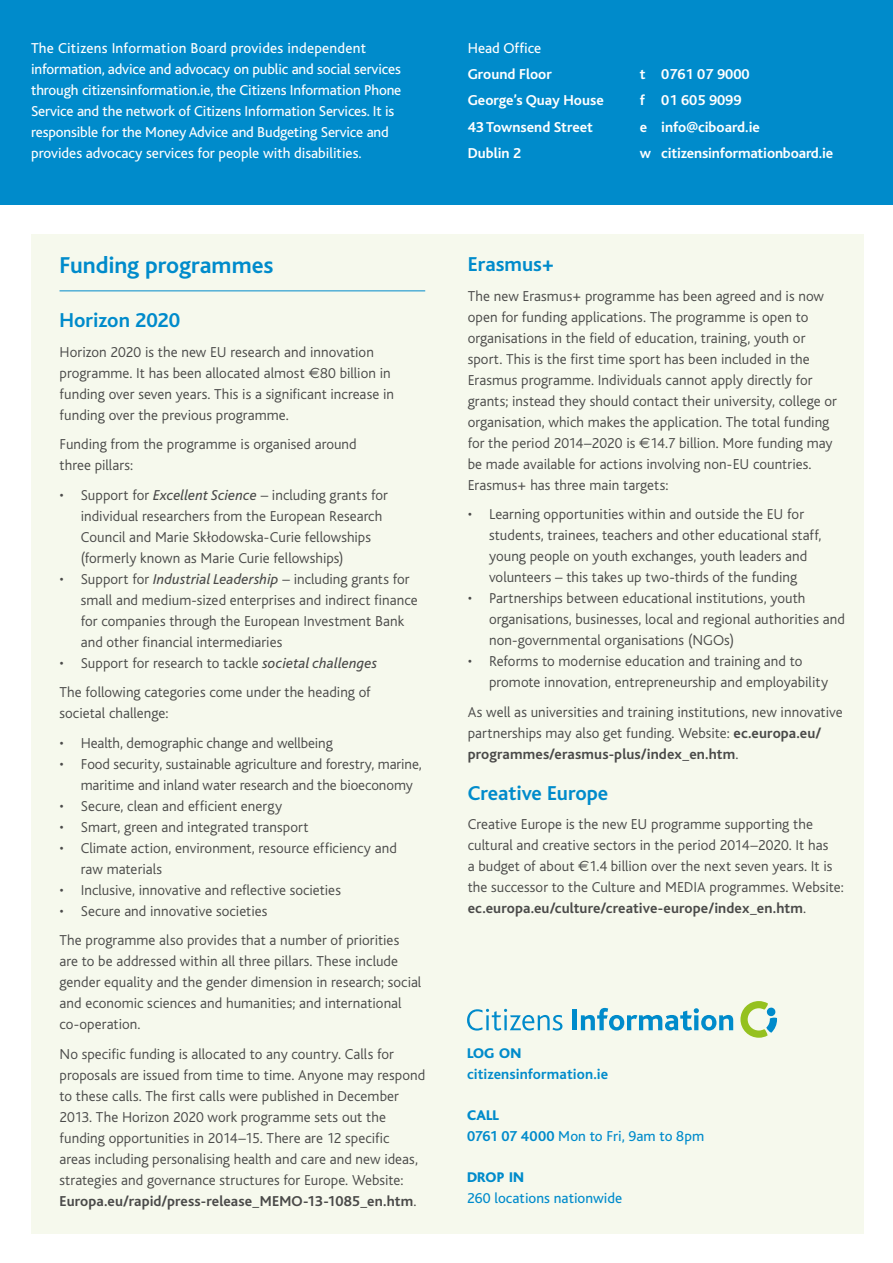
<style>
.page{position:relative;width:893px;height:1263px;background:#fff}
.page>*{position:absolute;margin:0;border:0;box-sizing:border-box;transform-origin:0 0}
.blue_headline_line{font:700 24px "Bliss";letter-spacing:-.005em;color:#008bcb}
.blue_subheadline{font:700 21px "Bliss";color:#008bcb}
.Body_Copy{font:300 15px/21px "Bliss";letter-spacing:.005em;color:#4a4a49}
.bullets{font:300 15px/21px "Bliss";color:#4a4a49}
.copy_top_back_page{font:15px "Bliss";letter-spacing:-.01em;color:#fff}
.Address_top_back_pag{font:700 15px "Bliss";color:#fff}
.Blue_all_caps_subhea{font:15px "Bliss";letter-spacing:.005em;color:#008bcb}
.copy_top_back_page-2{font:15px "Bliss";letter-spacing:.015em;color:#fff}
.Blue_all_caps_subhea-2{font:700 15px "Bliss";letter-spacing:.005em;color:#008bcb}
.Blue_all_caps_subhea-3{font:800 14.7px "Bliss";letter-spacing:.005em;color:#008bcb}
.s1{font-family:"Euro Sans";font-weight:400}
.s2{font-weight:400;font-style:italic}
.s3{font-weight:700}
</style>
<div class="page">
<div style="left:0;top:0;width:893px;height:204px;background:#008bcb"></div>
<div style="left:31px;top:234px;width:832px;height:999px;background:#f6f9ed"></div>
<hr style="left:60px;top:290px;width:365px;height:1px;background:#008bcb">
<svg style="left:740px;top:1001px;width:37px;height:37px"></svg>
<svg style="left:467px;top:1009px;width:95px;height:21px"></svg>
<div style="left:572px;top:1009px;width:5px;height:21px;background:#008bcb"></div>
<svg style="left:581px;top:1008px;width:152px;height:22px"></svg>
<p class="copy_top_back_page-2" style="left:31px;top:40px;width:336px">The Citizens Information Board provides independent</p>
<p class="copy_top_back_page" style="left:31px;top:61px;width:371px">information, advice and advocacy on public and social services</p>
<p class="copy_top_back_page" style="left:31px;top:82px;width:372px">through citizensinformation.ie, the Citizens Information Phone</p>
<p class="copy_top_back_page" style="left:31px;top:103px;width:365px">Service and the network of Citizens Information Services. It is</p>
<p class="copy_top_back_page" style="left:31px;top:124px;width:359px">responsible for the Money Advice and Budgeting Service and</p>
<p class="copy_top_back_page" style="left:31px;top:145px;width:332px">provides advocacy services for people with disabilities.</p>
<p class="copy_top_back_page" style="left:468px;top:40px;width:75px">Head Office</p>
<p class="Address_top_back_pag" style="left:468px;top:66px;width:86px">Ground Floor</p>
<p class="Address_top_back_pag" style="left:468px;top:93px;width:138px">George’s Quay House</p>
<p class="Address_top_back_pag" style="left:468px;top:119px;width:127px">43 Townsend Street</p>
<p class="Address_top_back_pag" style="left:468px;top:145px;width:55px">Dublin 2</p>
<p class="Address_top_back_pag" style="left:640px;top:66px;width:111px">t 0761 07 9000</p>
<p class="Address_top_back_pag" style="left:640px;top:93px;width:103px">f 01 605 9099</p>
<p class="Address_top_back_pag" style="left:640px;top:119px;width:122px">e info@ciboard.ie</p>
<p class="Address_top_back_pag" style="left:640px;top:145px;width:195px">w citizensinformationboard.ie</p>
<h1 class="blue_headline_line" style="left:60px;top:253px;width:216px">Funding programmes</h1>
<h2 class="blue_subheadline" style="left:60px;top:309px;width:122px">Horizon 2020</h2>
<p class="Body_Copy" style="left:60px;top:341px;width:336px">Horizon 2020 is the new EU research and innovation programme. It has been allocated almost <span class="s1">€</span>80 billion in funding over seven years. This is a significant increase in funding over the previous programme.</p>
<p class="Body_Copy" style="left:60px;top:434px;width:299px">Funding from the programme is organised around three pillars:</p>
<p class="bullets" style="left:81px;top:484px;width:309px;text-indent:-21px">• Support for <span class="s2">Excellent Science</span> – including grants for individual researchers from the European Research Council and Marie Skłodowska-Curie fellowships (formerly known as Marie Curie fellowships)</p>
<p class="bullets" style="left:81px;top:568px;width:338px;text-indent:-21px">• Support for <span class="s2">Industrial Leadership</span> – including grants for small and medium-sized enterprises and indirect finance for companies through the European Investment Bank and other financial intermediaries</p>
<p class="bullets" style="left:60px;top:652px;width:319px">• Support for research to tackle <span class="s2">societal challenges</span></p>
<p class="Body_Copy" style="left:60px;top:682px;width:313px">The following categories come under the heading of societal challenge:</p>
<p class="bullets" style="left:60px;top:732px;width:275px">• Health, demographic change and wellbeing</p>
<p class="bullets" style="left:81px;top:753px;width:342px;text-indent:-21px">• Food security, sustainable agriculture and forestry, marine, maritime and inland water research and the bioeconomy</p>
<p class="bullets" style="left:60px;top:795px;width:224px">• Secure, clean and efficient energy</p>
<p class="bullets" style="left:60px;top:816px;width:250px">• Smart, green and integrated transport</p>
<p class="bullets" style="left:81px;top:837px;width:317px;text-indent:-21px">• Climate action, environment, resource efficiency and raw materials</p>
<p class="bullets" style="left:60px;top:879px;width:283px">• Inclusive, innovative and reflective societies</p>
<p class="bullets" style="left:60px;top:900px;width:209px">• Secure and innovative societies</p>
<p class="Body_Copy" style="left:60px;top:930px;width:363px">The programme also provides that a number of priorities are to be addressed within all three pillars. These include gender equality and the gender dimension in research; social and economic sciences and humanities; and international co-operation.</p>
<p class="Body_Copy" style="left:60px;top:1043px;width:367px">No specific funding is allocated to any country. Calls for proposals are issued from time to time. Anyone may respond to these calls. The first calls were published in December 2013. The Horizon 2020 work programme sets out the funding opportunities in 2014–15. There are 12 specific<br>areas including personalising health and care and new ideas, strategies and governance structures for Europe. Website:<br><span class="s3">Europa.eu/rapid/press-release_MEMO-13-1085_en.htm</span>.</p>
<h2 class="Blue_all_caps_subhea-3" style="left:467px;top:1046px;width:56px">LOG ON</h2>
<h2 class="blue_subheadline" style="left:468px;top:253px;width:88px">Erasmus+</h2>
<p class="Body_Copy" style="left:468px;top:286px;width:371px">The new Erasmus+ programme has been agreed and is now open for funding applications. The programme is open to organisations in the field of education, training, youth or sport. This is the first time sport has been included in the Erasmus programme. Individuals cannot apply directly for grants; instead they should contact their university, college or organisation, which makes the application. The total funding for the period 2014–2020 is <span class="s1">€</span>14.7 billion. More funding may be made available for actions involving non-EU countries.<br>Erasmus+ has three main targets:</p>
<p class="bullets" style="left:489px;top:504px;width:334px;text-indent:-21px">• Learning opportunities within and outside the EU for students, trainees, teachers and other educational staff, young people on youth exchanges, youth leaders and volunteers – this takes up two-thirds of the funding</p>
<p class="bullets" style="left:489px;top:588px;width:357px;text-indent:-21px">• Partnerships between educational institutions, youth organisations, businesses, local and regional authorities and non-governmental organisations (NGOs)</p>
<p class="bullets" style="left:489px;top:651px;width:341px;text-indent:-21px">• Reforms to modernise education and training and to promote innovation, entrepreneurship and employability</p>
<p class="Body_Copy" style="left:468px;top:702px;width:377px">As well as universities and training institutions, new innovative partnerships may also get funding. Website: <span class="s3">ec.europa.eu/ programmes/erasmus-plus/index_en.htm</span>.</p>
<h2 class="blue_subheadline" style="left:468px;top:782px;width:142px">Creative Europe</h2>
<p class="Body_Copy" style="left:468px;top:814px;width:377px">Creative Europe is the new EU programme supporting the cultural and creative sectors in the period 2014–2020. It has<br>a budget of about <span class="s1">€</span>1.4 billion over the next seven years. It is the successor to the Culture and MEDIA programmes. Website: <span class="s3">ec.europa.eu/culture/creative-europe/index_en.htm</span>.</p>
<h2 class="Blue_all_caps_subhea-2" style="left:467px;top:1066px;width:143px">citizensinformation.ie</h2>
<h2 class="Blue_all_caps_subhea-3" style="left:467px;top:1108px;width:33px">CALL</h2>
<h2 class="Blue_all_caps_subhea" style="left:467px;top:1128px;width:239px"><span class="s3">0761 07 4000</span> Mon to Fri, 9am to 8pm</h2>
<h2 class="Blue_all_caps_subhea-3" style="left:467px;top:1170px;width:58px">DROP IN</h2>
<h2 class="Blue_all_caps_subhea" style="left:467px;top:1190px;width:157px">260 locations nationwide</h2>
</div>
